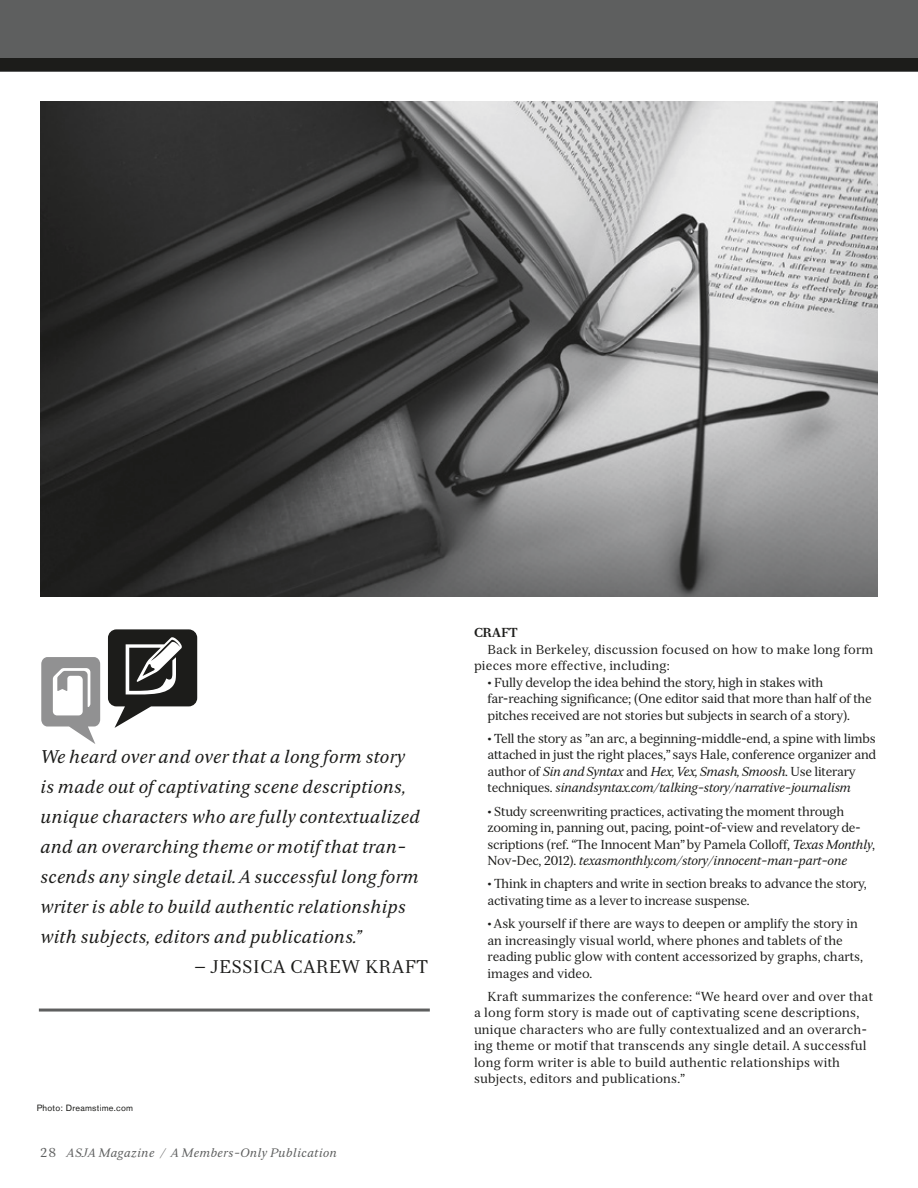
<style>
.page{position:relative;width:918px;height:1188px;background:#fff}
.page>*{position:absolute;margin:0;border:0;box-sizing:border-box;transform-origin:0 0}
.t1{font:italic 18px/30px "Serif 12 Beta";letter-spacing:.01em;color:#1c1c1a}
.t2{font:18px "Serif 12 Beta";letter-spacing:.03em;color:#1c1c1a}
.t3{font:12.75px/16.5px "Serif 12 Beta";letter-spacing:-.01em;color:#1c1c1a}
.t4{font:12.75px/16.5px "Serif 12 Beta";letter-spacing:.01em;color:#1c1c1a}
.t5{font:700 12.75px "Serif 12 Beta";color:#1c1c1a}
.t6{font:italic 12px "Serif 12 Beta";letter-spacing:.03em;color:#5e5f5f}
.t7{font:9px "Akzidenz Grotesk BE";letter-spacing:.025em;color:#1c1c1a}
.s1{font-style:italic}
.s2{font-style:normal;font-size:12.75px}
</style>
<div class="page">
<div style="left:0;top:0;width:918px;height:71px;background:#5e5f5f"></div>
<hr style="left:39px;top:1009px;width:391px;height:3px;background:#5e5f5f">
<svg style="left:108px;top:629px;width:89px;height:99px"></svg>
<svg style="left:41px;top:657px;width:59px;height:87px"></svg>
<div style="left:0;top:58px;width:918px;height:13px;background:#1c1c1a"></div>
<img style="left:40px;top:102px;width:838px;height:494px">
<p class="t1" style="left:40px;top:742px;width:381px">We heard over and over that a long form story is made out of captivating scene descriptions, unique characters who are fully contextualized and an overarching theme or motif that tran&shy;scends any single detail. A successful long form writer is able to build authentic relationships with subjects, editors and publications.”</p>
<h1 class="t2" style="left:194px;top:956px;width:235px"><span class="s1">—</span> JESSICA CAREW KRAFT</h1>
<p class="t7" style="left:37px;top:1102px;width:98px">Photo: Dreamstime.com</p>
<p class="t6" style="left:40px;top:1146px;width:298px"><span class="s2">28</span> ASJA Magazine / A Members-Only Publication</p>
<p class="t5" style="left:474px;top:625px;width:45px">CRAFT</p>
<p class="t4" style="left:474px;top:641px;width:401px;text-indent:14px">Back in Berkeley, discussion focused on how to make long form pieces more effective, including:</p>
<p class="t3" style="left:488px;top:674px;width:386px">• Fully develop the idea behind the story, high in stakes with far-reaching significance; (One editor said that more than half of the pitches received are not stories but subjects in search of a story).</p>
<p class="t3" style="left:488px;top:730px;width:390px">• Tell the story as ”an arc, a beginning-middle-end, a spine with limbs attached in just the right places,” says Hale, conference organizer and author of <span class="s1">Sin and Syntax</span> and <span class="s1">Hex, Vex, Smash, Smoosh</span>. Use literary techniques. <span class="s1">sinandsyntax.com/talking-story/narrative-journalism</span></p>
<p class="t3" style="left:488px;top:803px;width:389px">• Study screenwriting practices, activating the moment through zooming in, panning out, pacing, point-of-view and revelatory de&shy;scriptions (ref. “The Innocent Man” by Pamela Colloff, <span class="s1">Texas Monthly</span>, Nov-Dec, 2012). <span class="s1">texasmonthly.com/story/innocent-man-part-one</span></p>
<p class="t3" style="left:488px;top:876px;width:381px">• Think in chapters and write in section breaks to advance the story, activating time as a lever to increase suspense.</p>
<p class="t3" style="left:488px;top:915px;width:377px">• Ask yourself if there are ways to deepen or amplify the story in an increasingly visual world, where phones and tablets of the reading public glow with content accessorized by graphs, charts, images and video.</p>
<p class="t4" style="left:474px;top:988px;width:401px;text-indent:14px">Kraft summarizes the conference: “We heard over and over that a long form story is made out of captivating scene descriptions, unique characters who are fully contextualized and an overarch&shy;ing theme or motif that transcends any single detail. A successful long form writer is able to build authentic relationships with subjects, editors and publications.”</p>
</div>
